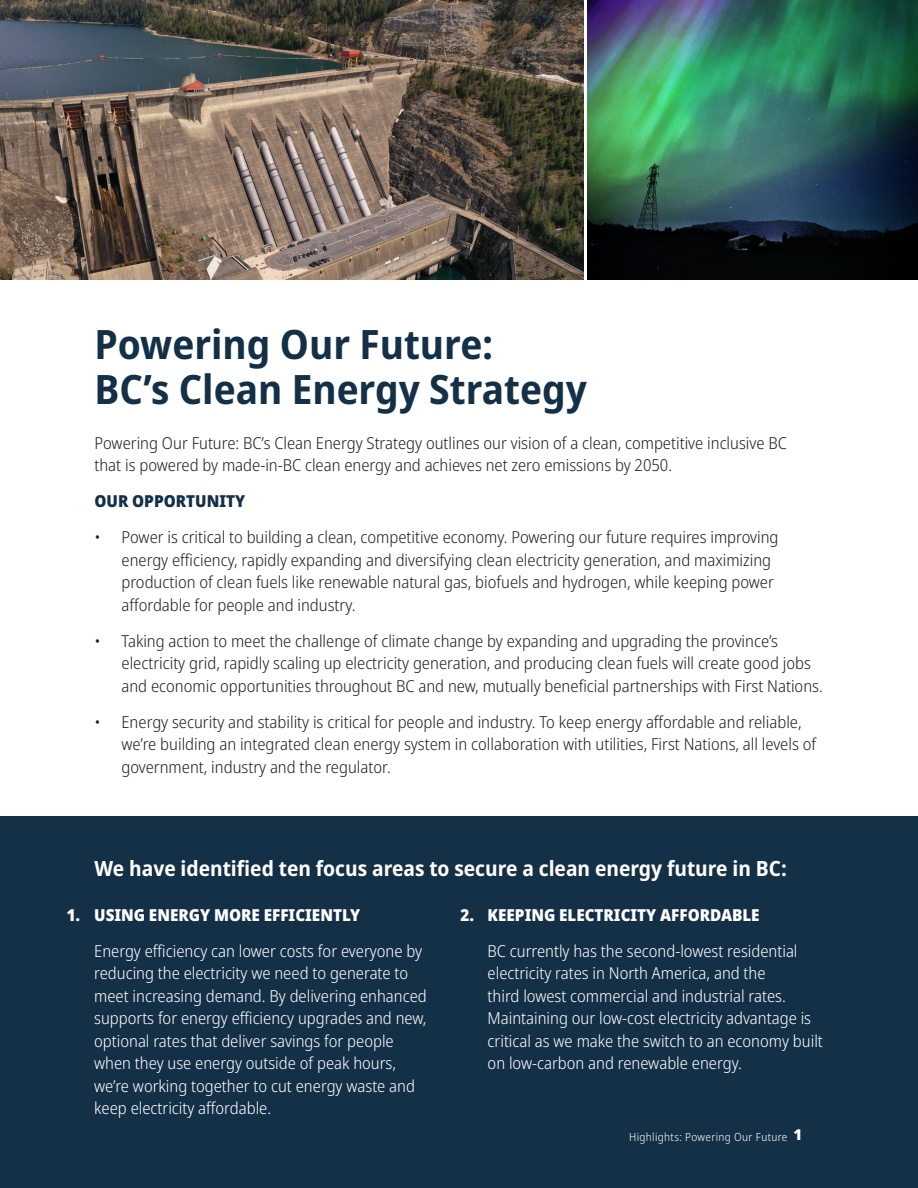
<style>
.page{position:relative;width:918px;height:1188px;background:#fff}
.page>*{position:absolute;margin:0;border:0;box-sizing:border-box;transform-origin:0 0}
.t1{font:700 semi-condensed 40.5px/45px "Noto Sans";color:#143047}
.H2_Reverse{font:700 semi-condensed 21px "Noto Sans";color:#fff}
.Body{font:300 semi-condensed 16.5px/22.5px "Noto Sans";color:#231f20}
.Body-2{font:300 semi-condensed 16.5px/22.5px "Noto Sans";color:#fff}
.t2{font:900 semi-condensed 16.5px "Noto Sans";color:#fff}
.Body-3{font:900 semi-condensed 16.5px "Noto Sans";color:#143047}
.t3{font:300 semi-condensed 11.25px "Noto Sans";letter-spacing:.03em;color:#fff}
.s1{font-weight:900;font-stretch:normal;font-size:15px}
</style>
<div class="page">
<div style="left:0;top:816px;width:918px;height:372px;background:#143047"></div>
<img style="left:0;top:0;width:584px;height:280px">
<img style="left:588px;top:0;width:330px;height:280px">
<h1 class="t1" style="left:94px;top:323px;width:494px">Powering Our Future:<br>BC’s Clean Energy Strategy</h1>
<p class="Body" style="left:94px;top:432px;width:694px">Powering Our Future: BC’s Clean Energy Strategy outlines our vision of a clean, competitive inclusive BC that is powered by made-in-BC clean energy and achieves net zero emissions by 2050.</p>
<p class="Body-3" style="left:94px;top:489px;width:152px">OUR OPPORTUNITY</p>
<p class="Body" style="left:122px;top:527px;width:659px;text-indent:-27px">• Power is critical to building a clean, competitive economy. Powering our future requires improving energy efficiency, rapidly expanding and diversifying clean electricity generation, and maximizing production of clean fuels like renewable natural gas, biofuels and hydrogen, while keeping power affordable for people and industry.</p>
<p class="Body" style="left:122px;top:630px;width:703px;text-indent:-27px">• Taking action to meet the challenge of climate change by expanding and upgrading the province’s electricity grid, rapidly scaling up electricity generation, and producing clean fuels will create good jobs and economic opportunities throughout BC and new, mutually beneficial partnerships with First Nations.</p>
<p class="Body" style="left:122px;top:711px;width:696px;text-indent:-27px">• Energy security and stability is critical for people and industry. To keep energy affordable and reliable, we’re building an integrated clean energy system in collaboration with utilities, First Nations, all levels of government, industry and the regulator.</p>
<p class="H2_Reverse" style="left:94px;top:853px;width:694px">We have identified ten focus areas to secure a clean energy future in BC:</p>
<p class="t2" style="left:67px;top:902px;width:295px">1. USING ENERGY MORE EFFICIENTLY</p>
<p class="Body-2" style="left:94px;top:940px;width:334px">Energy efficiency can lower costs for everyone by reducing the electricity we need to generate to meet increasing demand. By delivering enhanced supports for energy efficiency upgrades and new, optional rates that deliver savings for people when they use energy outside of peak hours, we’re working together to cut energy waste and keep electricity affordable.</p>
<p class="t2" style="left:461px;top:902px;width:301px">2. KEEPING ELECTRICITY AFFORDABLE</p>
<p class="Body-2" style="left:488px;top:940px;width:337px">BC currently has the second-lowest residential electricity rates in North America, and the<br>third lowest commercial and industrial rates.<br>Maintaining our low-cost electricity advantage is critical as we make the switch to an economy built on low-carbon and renewable energy.</p>
<p class="t3" style="left:629px;top:1129px;width:175px">Highlights: Powering Our Future <span class="s1">1</span></p>
</div>
